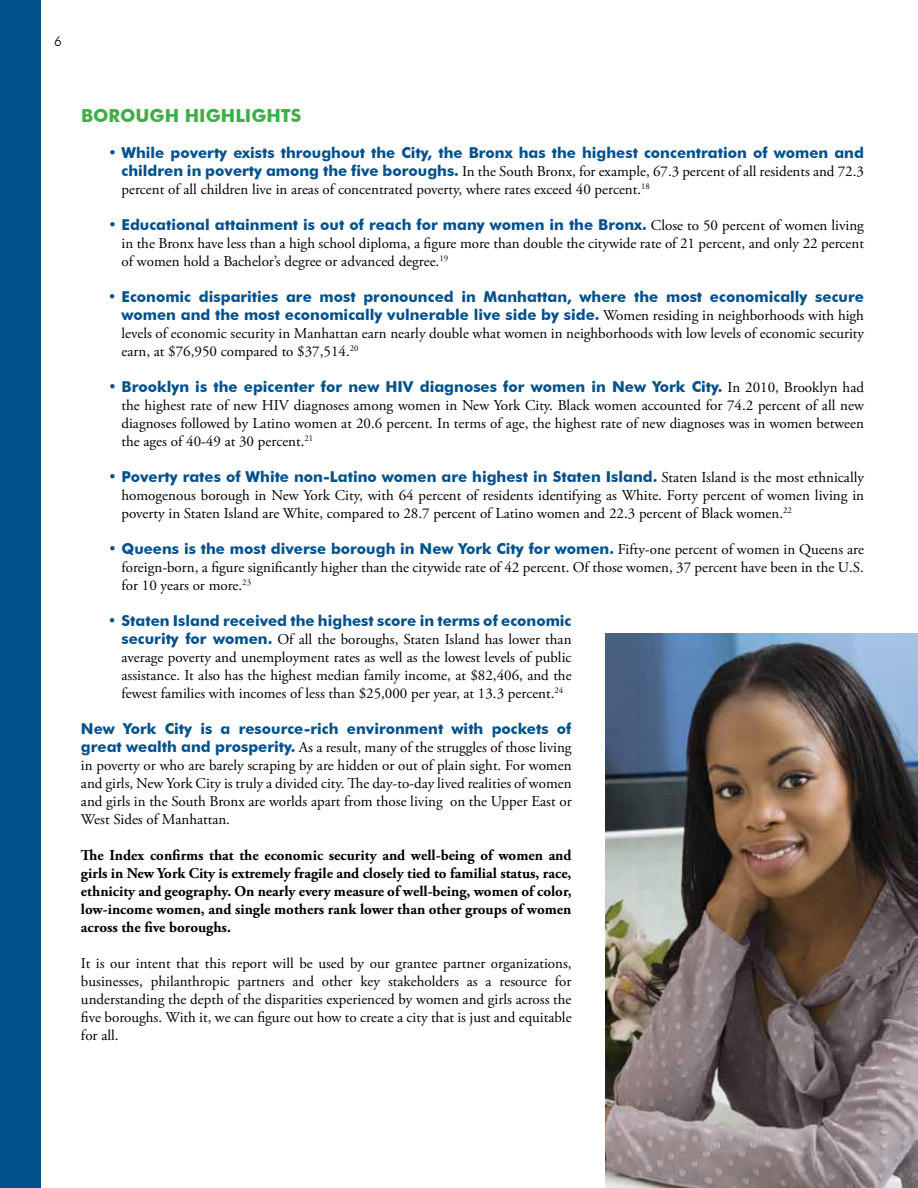
<style>
.page{position:relative;width:918px;height:1188px;background:#fff}
.page>*{position:absolute;margin:0;border:0;box-sizing:border-box;transform-origin:0 0}
.t1{font:700 18px "Futura BT";color:#41ad49}
.t2{font:15px/18px "Adobe Garamond Pro";color:#000}
.t3{font:700 15px/18px "Futura BT";color:#02518b;text-align:right}
.t4{font:700 15px/18px "Adobe Garamond Pro";color:#000;text-align:justify}
.t5{font:300 13.5px "Futura BT";color:#000}
.s1{font-family:"Futura BT";font-weight:700;color:#02518b}
.s2{font-family:"Adobe Garamond Pro";font-weight:400;color:#000}
</style>
<div class="page">
<img style="left:605px;top:633px;width:313px;height:555px">
<div style="left:0;top:0;width:40px;height:1188px;background:#02518b"></div>
<hr style="left:917px;top:54px;width:1px;height:135px;background:#390">
<p class="t5" style="left:54px;top:33px;width:9px">6</p>
<p class="t1" style="left:81px;top:104px;width:211px">Borough Highlights</p>
<p class="t3" style="left:108px;top:143px;width:757px">• While poverty exists throughout the City, the Bronx has the highest concentration of women and</p>
<p class="t2" style="left:122px;top:162px;width:744px"><span class="s1">children in poverty among the five boroughs.</span> In the South Bronx, for example, 67.3 percent of all residents and 72.3 percent of all children live in areas of concentrated poverty, where rates exceed 40 percent.<sup>18</sup></p>
<p class="t3" style="left:108px;top:215px;width:757px">• Educational attainment is out of reach for many women in the Bronx. <span class="s2">Close to 50 percent of women living</span></p>
<p class="t2" style="left:122px;top:234px;width:744px">in the Bronx have less than a high school diploma, a figure more than double the citywide rate of 21 percent, and only 22 percent of women hold a Bachelor’s degree or advanced degree.<sup>19</sup></p>
<p class="t3" style="left:108px;top:287px;width:757px">• Economic disparities are most pronounced in Manhattan, where the most economically secure women and the most economically vulnerable live side by side. <span class="s2">Women residing in neighborhoods with high</span></p>
<p class="t2" style="left:121px;top:324px;width:744px">levels of economic security in Manhattan earn nearly double what women in neighborhoods with low levels of economic security earn, at $76,950 compared to $37,514.<sup>20</sup></p>
<p class="t3" style="left:108px;top:377px;width:758px">• Brooklyn is the epicenter for new HIV diagnoses for women in New York City. <span class="s2">In 2010, Brooklyn had</span></p>
<p class="t2" style="left:122px;top:396px;width:744px;text-align:justify">the highest rate of new HIV diagnoses among women in New York City. Black women accounted for 74.2 percent of all new diagnoses followed by Latino women at 20.6 percent. In terms of age, the highest rate of new diagnoses was in women between the ages of 40-49 at 30 percent.<sup>21</sup></p>
<p class="t3" style="left:108px;top:467px;width:758px">• Poverty rates of White non-Latino women are highest in Staten I sland. <span class="s2">Staten Island is the most ethnically</span></p>
<p class="t2" style="left:122px;top:486px;width:744px">homogenous borough in New York City, with 64 percent of residents identifying as White. Forty percent of women living in poverty in Staten Island are White, compared to 28.7 percent of Latino women and 22.3 percent of Black women.<sup>22</sup></p>
<p class="t3" style="left:108px;top:539px;width:757px">• Queens is the most diverse borough in New York City for women. <span class="s2">Fifty-one percent of women in Queens are</span></p>
<p class="t2" style="left:122px;top:558px;width:744px">foreign-born, a figure significantly higher than the citywide rate of 42 percent. Of those women, 37 percent have been in the U.S. for 10 years or more.<sup>23</sup></p>
<p class="t3" style="left:108px;top:611px;width:465px">• Staten Island received the highest score in terms of economic</p>
<p class="t2" style="left:121px;top:630px;width:452px;text-align:justify"><span class="s1">security for women.</span> Of all the boroughs, Staten Island has lower than average poverty and unemployment rates as well as the lowest levels of public assistance. It also has the highest median family income, at $82,406, and the fewest families with incomes of less than $25,000 per year, at 13.3 percent.<sup>24</sup></p>
<p class="t3" style="left:81px;top:719px;width:492px">New York City is a resource-rich environment with pockets of</p>
<p class="t2" style="left:81px;top:738px;width:492px;text-align:justify"><span class="s1">great wealth and prosperity.</span> As a result, many of the struggles of those living in poverty or who are barely scraping by are hidden or out of plain sight. For women and girls, New York City is truly a divided city. The day-to-day lived realities of women and girls in the South Bronx are worlds apart from those living on the Upper East or West Sides of Manhattan.</p>
<p class="t4" style="left:81px;top:846px;width:492px">The Index confirms that the economic security and well-being of women and girls in New York City is extremely fragile and closely tied to familial status, race, ethnicity and geography. On nearly every measure of well-being, women of color, low-income women, and single mothers rank lower than other groups of women across the five boroughs.</p>
<p class="t2" style="left:81px;top:954px;width:492px;text-align:justify">It is our intent that this report will be used by our grantee partner organizations, businesses, philanthropic partners and other key stakeholders as a resource for understanding the depth of the disparities experienced by women and girls across the five boroughs. With it, we can figure out how to create a city that is just and equitable for all.</p>
</div>
